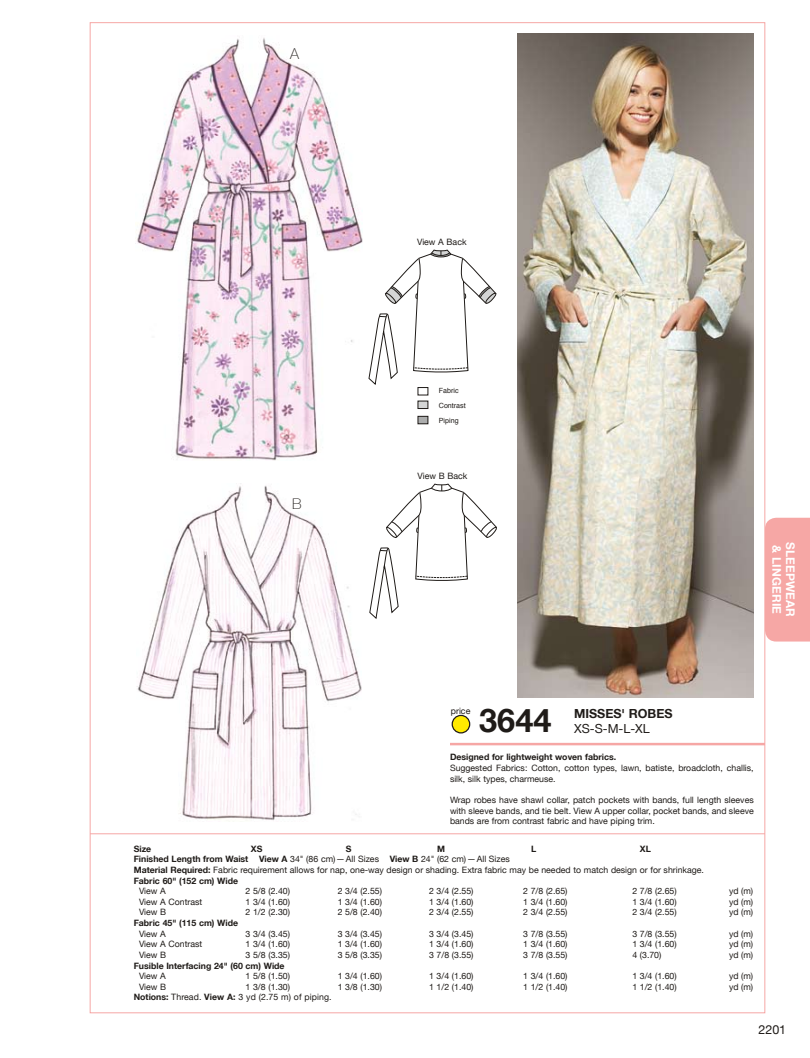
<style>
.page{position:relative;width:810px;height:1058px;background:#fff}
.page>*{position:absolute;margin:0;border:0;box-sizing:border-box;transform-origin:0 0}
.t1{font:700 32.5px "Helvetica Neue LT";color:#1f1b18}
.t2{font:100 15px "Helvetica Neue LT";color:#1f1b18}
.t3{font:12.5px "Helvetica Neue LT";color:#1f1b18}
.t4{font:700 12.5px "Helvetica Neue LT";color:#1f1b18}
.t5{font:700 11.88px "Helvetica Neue LT";letter-spacing:.01em;color:#fff}
.t6{font:8.75px/10.6px "Helvetica Neue LT";color:#1f1b18}
.t7{font:700 8.75px "Helvetica Neue LT";color:#1f1b18}
.t8{font:7.12px/14.6px "Helvetica";color:#1f1b18}
.s1{font-weight:700}
</style>
<div class="page">
<div style="left:765px;top:518px;width:45px;height:123px;background:#f6a7a5"></div>
<hr style="left:450px;top:742px;width:315px;height:3px;background:#f6a7a5">
<hr style="left:90px;top:833px;width:675px;height:1px;background:#f6a7a5">
<img style="left:518px;top:34px;width:236px;height:664px">
<svg style="left:368px;top:249px;width:129px;height:136px"></svg>
<svg style="left:369px;top:483px;width:128px;height:136px"></svg>
<div style="left:418px;top:387px;width:10px;height:8px;border:1px solid #1f1b18"></div>
<div style="left:418px;top:401px;width:10px;height:7px;background:#d4d5d5"></div>
<div style="left:418px;top:401px;width:10px;height:8px;border:1px solid #1f1b18"></div>
<div style="left:418px;top:416px;width:10px;height:8px;background:#acadad"></div>
<div style="left:418px;top:416px;width:10px;height:8px;border:1px solid #1f1b18"></div>
<img style="left:137px;top:483px;width:224px;height:338px">
<img style="left:137px;top:38px;width:225px;height:422px">
<div style="left:452px;top:715px;width:18px;height:18px;background:#ffea00;border-radius:50%"></div>
<div style="left:452px;top:714px;width:18px;height:19px;border:1px solid #1f1b18;border-radius:50%"></div>
<h2 class="t2" style="left:290px;top:45px;width:10px">A</h2>
<p class="t6" style="left:417px;top:236px;width:51px">View A Back</p>
<h2 class="t2" style="left:292px;top:495px;width:11px">B</h2>
<p class="t8" style="left:439px;top:384px;width:28px">Fabric<br>Contrast</p>
<p class="t8" style="left:439px;top:414px;width:21px">Piping</p>
<p class="t6" style="left:418px;top:470px;width:51px">View B Back</p>
<h3 class="t5" style="left:784px;top:545px;width:70px;rotate:90deg">&amp; LINGERIE</h3>
<h3 class="t5" style="left:798px;top:542px;width:76px;rotate:90deg">SLEEPWEAR</h3>
<p class="t6" style="left:451px;top:705px;width:21px">price</p>
<h3 class="t4" style="left:574px;top:705px;width:100px">MISSES' rOBES</h3>
<h3 class="t3" style="left:574px;top:721px;width:77px">XS-S-M-L-XL</h3>
<p class="t7" style="left:450px;top:751px;width:168px">Designed for lightweight woven fabrics.</p>
<p class="t6" style="left:450px;top:762px;width:305px">Suggested Fabrics: Cotton, cotton types, lawn, batiste, broadcloth, challis, silk, silk types, charmeuse.</p>
<p class="t6" style="left:450px;top:794px;width:305px;text-align:justify">Wrap robes have shawl collar, patch pockets with bands, full length sleeves with sleeve bands, and tie belt. View A upper collar, pocket bands, and sleeve bands are from contrast fabric and have piping trim.</p>
<h1 class="t1" style="left:479px;top:700px;width:74px">3644</h1>
<p class="t7" style="left:134px;top:843px;width:19px">Size</p>
<p class="t7" style="left:251px;top:843px;width:13px">XS</p>
<p class="t7" style="left:346px;top:843px;width:7px">S</p>
<p class="t7" style="left:437px;top:843px;width:9px">M</p>
<p class="t7" style="left:531px;top:843px;width:7px">L</p>
<p class="t7" style="left:640px;top:843px;width:13px">XL</p>
<p class="t6" style="left:134px;top:853px;width:572px"><span class="s1">Finished Length from Waist View A</span> 34" (86 cm)—All Sizes <span class="s1">View B</span> 24" (62 cm)—All Sizes<br><span class="s1">Material Required:</span> Fabric requirement allows for nap, one-way design or shading. Extra fabric may be needed to match design or for shrinkage.<br><span class="s1">Fabric 60" (152 cm) Wide</span></p>
<p class="t6" style="left:139px;top:885px;width:28px">View A</p>
<p class="t6" style="left:246px;top:885px;width:46px">2 5/8 (2.40)</p>
<p class="t6" style="left:338px;top:885px;width:46px">2 3/4 (2.55)</p>
<p class="t6" style="left:429px;top:885px;width:46px">2 3/4 (2.55)</p>
<p class="t6" style="left:523px;top:885px;width:46px">2 7/8 (2.65)</p>
<p class="t6" style="left:632px;top:885px;width:46px">2 7/8 (2.65)</p>
<p class="t6" style="left:729px;top:885px;width:26px">yd (m)</p>
<p class="t6" style="left:139px;top:896px;width:65px">View A Contrast</p>
<p class="t6" style="left:246px;top:896px;width:46px">1 3/4 (1.60)</p>
<p class="t6" style="left:338px;top:896px;width:46px">1 3/4 (1.60)</p>
<p class="t6" style="left:429px;top:896px;width:46px">1 3/4 (1.60)</p>
<p class="t6" style="left:523px;top:896px;width:46px">1 3/4 (1.60)</p>
<p class="t6" style="left:632px;top:896px;width:46px">1 3/4 (1.60)</p>
<p class="t6" style="left:729px;top:896px;width:26px">yd (m)</p>
<p class="t6" style="left:139px;top:906px;width:29px">View B</p>
<p class="t6" style="left:246px;top:906px;width:46px">2 1/2 (2.30)</p>
<p class="t6" style="left:338px;top:906px;width:46px">2 5/8 (2.40)</p>
<p class="t6" style="left:429px;top:906px;width:46px">2 3/4 (2.55)</p>
<p class="t6" style="left:523px;top:906px;width:46px">2 3/4 (2.55)</p>
<p class="t6" style="left:632px;top:906px;width:46px">2 3/4 (2.55)</p>
<p class="t6" style="left:729px;top:906px;width:26px">yd (m)</p>
<p class="t7" style="left:134px;top:917px;width:106px">Fabric 45" (115 cm) Wide</p>
<p class="t6" style="left:139px;top:928px;width:28px">View A</p>
<p class="t6" style="left:246px;top:928px;width:46px">3 3/4 (3.45)</p>
<p class="t6" style="left:338px;top:928px;width:46px">3 3/4 (3.45)</p>
<p class="t6" style="left:429px;top:928px;width:46px">3 3/4 (3.45)</p>
<p class="t6" style="left:523px;top:928px;width:46px">3 7/8 (3.55)</p>
<p class="t6" style="left:632px;top:928px;width:46px">3 7/8 (3.55)</p>
<p class="t6" style="left:729px;top:928px;width:26px">yd (m)</p>
<p class="t6" style="left:139px;top:938px;width:65px">View A Contrast</p>
<p class="t6" style="left:246px;top:938px;width:46px">1 3/4 (1.60)</p>
<p class="t6" style="left:338px;top:938px;width:46px">1 3/4 (1.60)</p>
<p class="t6" style="left:429px;top:938px;width:46px">1 3/4 (1.60)</p>
<p class="t6" style="left:523px;top:938px;width:46px">1 3/4 (1.60)</p>
<p class="t6" style="left:632px;top:938px;width:46px">1 3/4 (1.60)</p>
<p class="t6" style="left:729px;top:938px;width:26px">yd (m)</p>
<p class="t6" style="left:139px;top:949px;width:29px">View B</p>
<p class="t6" style="left:246px;top:949px;width:46px">3 5/8 (3.35)</p>
<p class="t6" style="left:338px;top:949px;width:46px">3 5/8 (3.35)</p>
<p class="t6" style="left:429px;top:949px;width:46px">3 7/8 (3.55)</p>
<p class="t6" style="left:523px;top:949px;width:46px">3 7/8 (3.55)</p>
<p class="t6" style="left:632px;top:949px;width:31px">4 (3.70)</p>
<p class="t6" style="left:729px;top:949px;width:26px">yd (m)</p>
<p class="t7" style="left:134px;top:960px;width:152px">Fusible Interfacing 24" (60 cm) Wide</p>
<p class="t6" style="left:139px;top:970px;width:28px">View A</p>
<p class="t6" style="left:246px;top:970px;width:46px">1 5/8 (1.50)</p>
<p class="t6" style="left:338px;top:970px;width:46px">1 3/4 (1.60)</p>
<p class="t6" style="left:429px;top:970px;width:46px">1 3/4 (1.60)</p>
<p class="t6" style="left:523px;top:970px;width:46px">1 3/4 (1.60)</p>
<p class="t6" style="left:632px;top:970px;width:46px">1 3/4 (1.60)</p>
<p class="t6" style="left:729px;top:970px;width:26px">yd (m)</p>
<p class="t6" style="left:139px;top:981px;width:29px">View B</p>
<p class="t6" style="left:246px;top:981px;width:46px">1 3/8 (1.30)</p>
<p class="t6" style="left:338px;top:981px;width:46px">1 3/8 (1.30)</p>
<p class="t6" style="left:429px;top:981px;width:46px">1 1/2 (1.40)</p>
<p class="t6" style="left:523px;top:981px;width:46px">1 1/2 (1.40)</p>
<p class="t6" style="left:632px;top:981px;width:46px">1 1/2 (1.40)</p>
<p class="t6" style="left:729px;top:981px;width:26px">yd (m)</p>
<p class="t6" style="left:134px;top:991px;width:199px"><span class="s1">Notions:</span> Thread. <span class="s1">View A:</span> 3 yd (2.75 m) of piping.</p>
<h3 class="t3" style="left:758px;top:1022px;width:29px">2201</h3>
</div>
